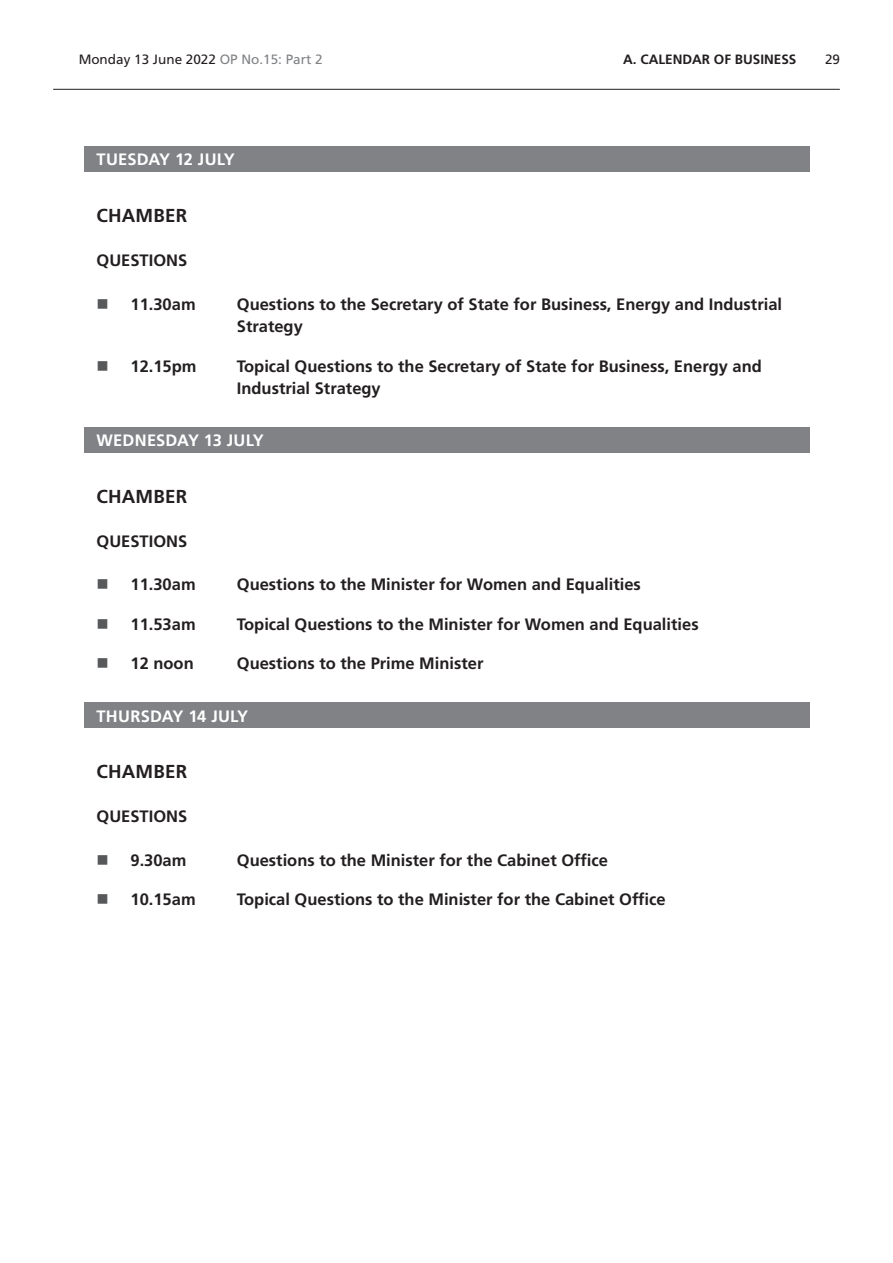
<style>
.page{position:relative;width:893px;height:1263px;background:#fff}
.page>*{position:absolute;margin:0;border:0;box-sizing:border-box;transform-origin:0 0}
.FbaLocation{font:700 18.75px "Frutiger LT Std";letter-spacing:.01em;color:#231f20}
.BoldCaps{font:700 16.5px/22.5px "Frutiger LT Std";color:#231f20}
.Heading2Grey{font:700 16.5px "Frutiger LT Std";letter-spacing:.01em;color:#fff}
.t1{font:13.5px "Frutiger LT Std";color:#231f20}
.t2{font:700 13.5px "Frutiger LT Std";color:#231f20}
.s1{color:#808285}
</style>
<div class="page">
<hr style="left:53px;top:89px;width:787px;height:1px;background:#231f20">
<div style="left:84px;top:147px;width:725px;height:25px;background:#808285"></div>
<div style="left:84px;top:428px;width:725px;height:25px;background:#808285"></div>
<div style="left:84px;top:703px;width:725px;height:25px;background:#808285"></div>
<p class="t1" style="left:79px;top:52px;width:245px">Monday 13 June 2022 <span class="s1">OP No.15: Part 2</span></p>
<p class="t2" style="left:623px;top:52px;width:36px">A. Calendar</p>
<p class="t2" style="left:714px;top:52px;width:38px">of Business</p>
<p class="t1" style="left:825px;top:52px;width:17px">29</p>
<h2 class="Heading2Grey" style="left:97px;top:150px;width:140px">TUESDAY 12 JULY</h2>
<p class="FbaLocation" style="left:97px;top:204px;width:92px">CHAMBER</p>
<p class="BoldCaps" style="left:97px;top:249px;width:92px">QUESTIONS</p>
<p class="BoldCaps" style="left:131px;top:293px;width:67px">11.30am</p>
<p class="BoldCaps" style="left:237px;top:293px;width:547px">Questions to the Secretary of State for Business, Energy and Industrial<br>Strategy</p>
<p class="BoldCaps" style="left:131px;top:355px;width:68px">12.15pm</p>
<p class="BoldCaps" style="left:237px;top:355px;width:527px">Topical Questions to the Secretary of State for Business, Energy and<br>Industrial Strategy</p>
<h2 class="Heading2Grey" style="left:97px;top:431px;width:169px">WEDNESDAY 13 JULY</h2>
<p class="FbaLocation" style="left:97px;top:485px;width:92px">CHAMBER</p>
<p class="BoldCaps" style="left:97px;top:530px;width:92px">QUESTIONS</p>
<p class="BoldCaps" style="left:131px;top:573px;width:67px">11.30am</p>
<p class="BoldCaps" style="left:237px;top:573px;width:406px">Questions to the Minister for Women and Equalities</p>
<p class="BoldCaps" style="left:131px;top:613px;width:67px">11.53am</p>
<p class="BoldCaps" style="left:237px;top:613px;width:463px">Topical Questions to the Minister for Women and Equalities</p>
<p class="BoldCaps" style="left:131px;top:652px;width:65px">12 noon</p>
<p class="BoldCaps" style="left:237px;top:652px;width:248px">Questions to the Prime Minister</p>
<h2 class="Heading2Grey" style="left:97px;top:706px;width:153px">THURSDAY 14 JULY</h2>
<p class="FbaLocation" style="left:97px;top:761px;width:92px">CHAMBER</p>
<p class="BoldCaps" style="left:97px;top:805px;width:92px">QUESTIONS</p>
<p class="BoldCaps" style="left:131px;top:849px;width:57px">9.30am</p>
<p class="BoldCaps" style="left:237px;top:849px;width:373px">Questions to the Minister for the Cabinet Office</p>
<p class="BoldCaps" style="left:131px;top:888px;width:67px">10.15am</p>
<p class="BoldCaps" style="left:237px;top:888px;width:430px">Topical Questions to the Minister for the Cabinet Office</p>
</div>
